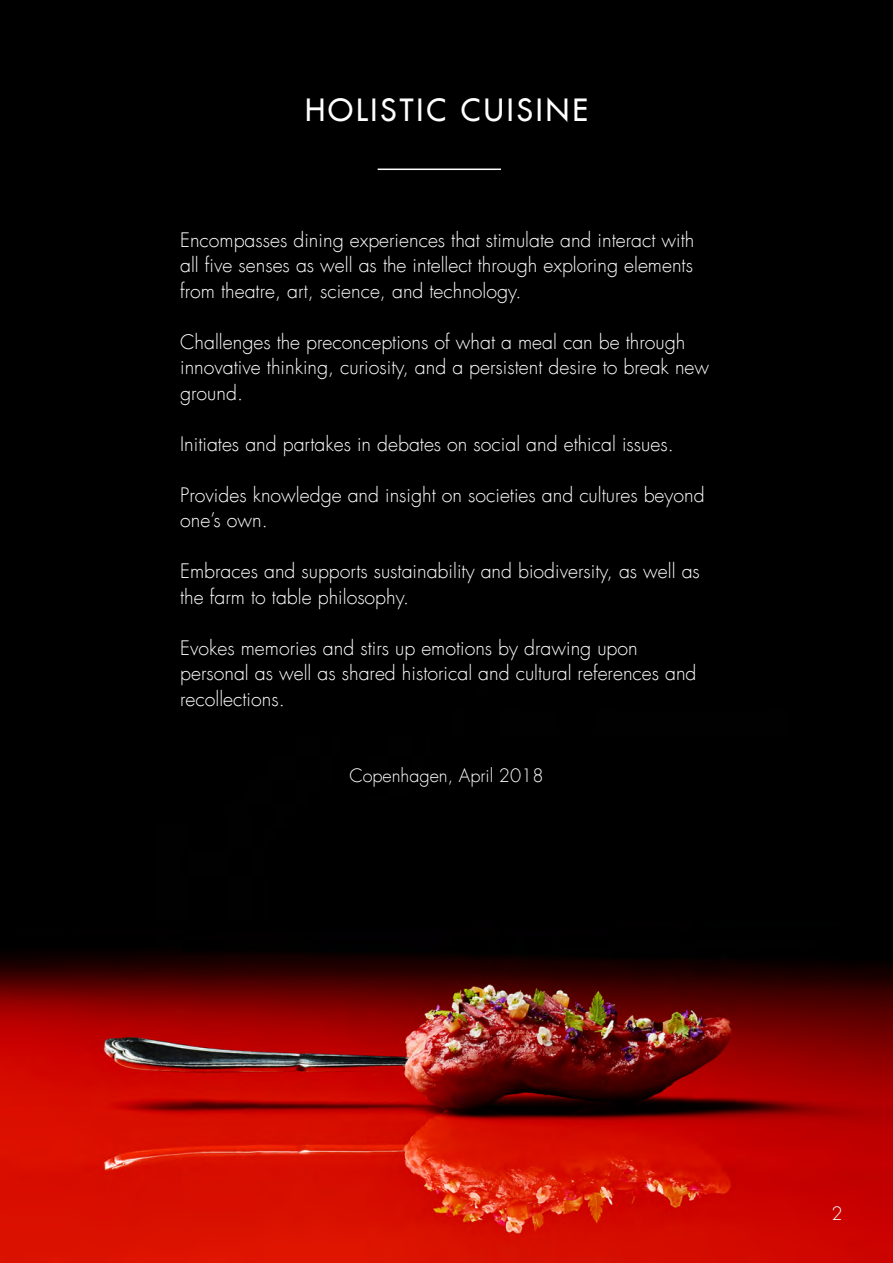
<style>
.page{position:relative;width:893px;height:1263px;background:#000}
.page>*{position:absolute;margin:0;border:0;box-sizing:border-box;transform-origin:0 0}
.t1{font:30px "Futura LT";letter-spacing:.1em;color:#fff}
.t2{font:300 19.5px/25.5px "Futura LT";color:#fff}
.t3{font:300 18px "Futura LT";color:#fff}
</style>
<div class="page">
<img style="left:0;top:952px;width:893px;height:311px">
<hr style="left:378px;top:169px;width:123px;height:1px;background:#fff">
<h1 class="t1" style="left:305px;top:90px;width:284px">HOLISTIC CUISINE</h1>
<p class="t2" style="left:180px;top:227px;width:516px;text-align:justify">Encompasses dining experiences that stimulate and interact with all five senses as well as the intellect through exploring elements from theatre, art, science, and technology.</p>
<p class="t2" style="left:180px;top:329px;width:530px">Challenges the preconceptions of what a meal can be through innovative thinking, curiosity, and a persistent desire to break new ground.</p>
<p class="t2" style="left:180px;top:431px;width:495px">Initiates and partakes in debates on social and ethical issues.</p>
<p class="t2" style="left:180px;top:482px;width:526px">Provides knowledge and insight on societies and cultures beyond one’s own.</p>
<p class="t2" style="left:180px;top:559px;width:521px">Embraces and supports sustainability and biodiversity, as well as the farm to table philosophy.</p>
<p class="t2" style="left:180px;top:635px;width:518px">Evokes memories and stirs up emotions by drawing upon personal as well as shared historical and cultural references and recollections.</p>
<p class="t3" style="left:349px;top:765px;width:196px">Copenhagen, April 2018</p>
<p class="t3" style="left:831px;top:1203px;width:13px">2</p>
</div>
